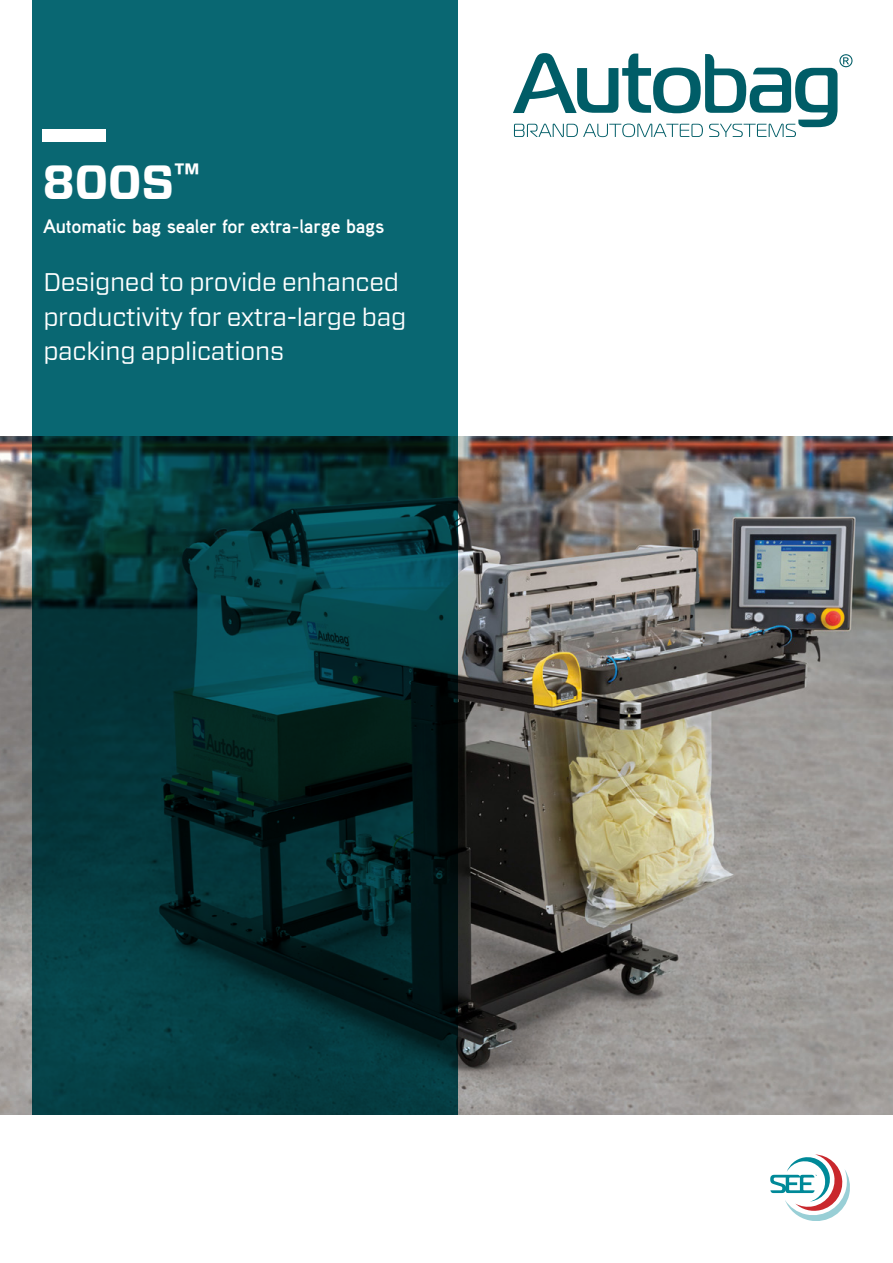
<style>
.page{position:relative;width:893px;height:1263px;background:#fff}
.page>*{position:absolute;margin:0;border:0;box-sizing:border-box;transform-origin:0 0}
.Product_Title{font:700 48px "Forza";color:#fff}
.Cover_Strap_Line{font:25.5px/34.5px "Forza";letter-spacing:-.01em;color:#fff}
.Product_Description{font:700 19.5px "Aaux Pro OT";letter-spacing:-.01em;color:#fff}
</style>
<div class="page">
<img style="left:0;top:437px;width:893px;height:677px">
<svg style="left:32px;top:0;width:425px;height:1114px;background:#06464d"></svg>
<svg style="left:513px;top:53px;width:339px;height:84px"></svg>
<svg style="left:770px;top:1154px;width:80px;height:67px"></svg>
<div style="left:43px;top:129px;width:63px;height:13px;background:#fff"></div>
<p class="Product_Title" style="left:43px;top:150px;width:158px">800S<sup>™</sup></p>
<p class="Product_Description" style="left:43px;top:214px;width:343px">Automatic bag sealer for extra-large bags</p>
<p class="Cover_Strap_Line" style="left:43px;top:265px;width:364px">Designed to provide enhanced productivity for extra-large bag packing applications</p>
</div>
